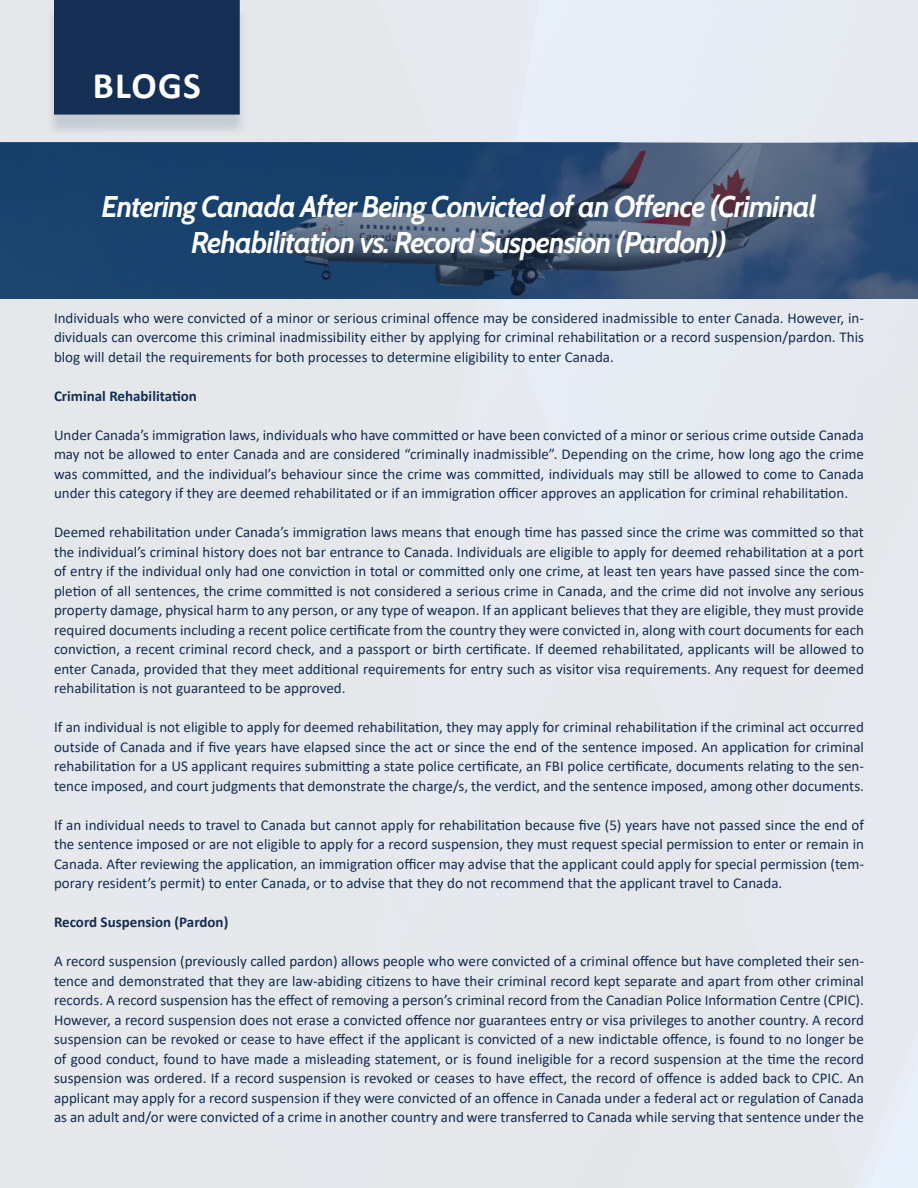
<style>
.page{position:relative;width:918px;height:1188px;background:#e5e8ec}
.page>*{position:absolute;margin:0;border:0;box-sizing:border-box;transform-origin:0 0}
.t1{font:700 37.5px "Calibri";letter-spacing:.035em;color:#fff}
.t2{font:italic 30px/36px "Cabin";letter-spacing:-.03em;color:#fff;text-align:center;scale:.96 1}
.t3{font:15px/19.5px "Calibri";color:#132d53;text-align:justify}
.t4{font:700 15px "Calibri";color:#132d53}
</style>
<div class="page">
<svg style="left:0;top:143px;width:918px;height:155px;background:#2d4b70"></svg>
<div style="left:46px;top:7px;width:202px;height:131px;background:#142e54;opacity:.15"></div>
<div style="left:56px;top:1px;width:182px;height:112px;background:#142e54"></div>
<div style="left:54px;top:0;width:186px;height:115px;border:3px solid #142e54"></div>
<h1 class="t1" style="left:93px;top:59px;width:110px">BLOGS</h1>
<h2 class="t2" style="left:102px;top:191px;width:746px">Entering Canada After Being Convicted of an Offence (Criminal<br>Rehabilitation vs. Record Suspension (Pardon))</h2>
<p class="t3" style="left:54px;top:308px;width:812px">Individuals who were convicted of a minor or serious criminal offence may be considered inadmissible to enter Canada. However, in&shy;dividuals can overcome this criminal inadmissibility either by applying for criminal rehabilitation or a record suspension/pardon. This blog will detail the requirements for both processes to determine eligibility to enter Canada.</p>
<p class="t4" style="left:54px;top:385px;width:144px">Criminal Rehabilitation</p>
<p class="t3" style="left:54px;top:425px;width:812px">Under Canada’s immigration laws, individuals who have committed or have been convicted of a minor or serious crime outside Canada may not be allowed to enter Canada and are considered “criminally inadmissible”. Depending on the crime, how long ago the crime was committed, and the individual’s behaviour since the crime was committed, individuals may still be allowed to come to Canada under this category if they are deemed rehabilitated or if an immigration officer approves an application for criminal rehabilitation.</p>
<p class="t3" style="left:54px;top:522px;width:812px">Deemed rehabilitation under Canada’s immigration laws means that enough time has passed since the crime was committed so that the individual’s criminal history does not bar entrance to Canada. Individuals are eligible to apply for deemed rehabilitation at a port of entry if the individual only had one conviction in total or committed only one crime, at least ten years have passed since the com&shy;pletion of all sentences, the crime committed is not considered a serious crime in Canada, and the crime did not involve any serious property damage, physical harm to any person, or any type of weapon. If an applicant believes that they are eligible, they must provide required documents including a recent police certificate from the country they were convicted in, along with court documents for each conviction, a recent criminal record check, and a passport or birth certificate. If deemed rehabilitated, applicants will be allowed to enter Canada, provided that they meet additional requirements for entry such as visitor visa requirements. Any request for deemed rehabilitation is not guaranteed to be approved.</p>
<p class="t3" style="left:54px;top:717px;width:812px">If an individual is not eligible to apply for deemed rehabilitation, they may apply for criminal rehabilitation if the criminal act occurred outside of Canada and if five years have elapsed since the act or since the end of the sentence imposed. An application for criminal rehabilitation for a US applicant requires submitting a state police certificate, an FBI police certificate, documents relating to the sen&shy;tence imposed, and court judgments that demonstrate the charge/s, the verdict, and the sentence imposed, among other documents.</p>
<p class="t3" style="left:54px;top:815px;width:812px">If an individual needs to travel to Canada but cannot apply for rehabilitation because five (5) years have not passed since the end of the sentence imposed or are not eligible to apply for a record suspension, they must request special permission to enter or remain in Canada. After reviewing the application, an immigration officer may advise that the applicant could apply for special permission (tem&shy;porary resident’s permit) to enter Canada, or to advise that they do not recommend that the applicant travel to Canada.</p>
<p class="t4" style="left:54px;top:912px;width:176px">Record Suspension (Pardon)</p>
<p class="t3" style="left:54px;top:951px;width:812px">A record suspension (previously called pardon) allows people who were convicted of a criminal offence but have completed their sen&shy;tence and demonstrated that they are law-abiding citizens to have their criminal record kept separate and apart from other criminal records. A record suspension has the effect of removing a person’s criminal record from the Canadian Police Information Centre (CPIC).<br>However, a record suspension does not erase a convicted offence nor guarantees entry or visa privileges to another country. A record suspension can be revoked or cease to have effect if the applicant is convicted of a new indictable offence, is found to no longer be of good conduct, found to have made a misleading statement, or is found ineligible for a record suspension at the time the record suspension was ordered. If a record suspension is revoked or ceases to have effect, the record of offence is added back to CPIC. An applicant may apply for a record suspension if they were convicted of an offence in Canada under a federal act or regulation of Canada as an adult and/or were convicted of a crime in another country and were transferred to Canada while serving that sentence under the</p>
</div>
